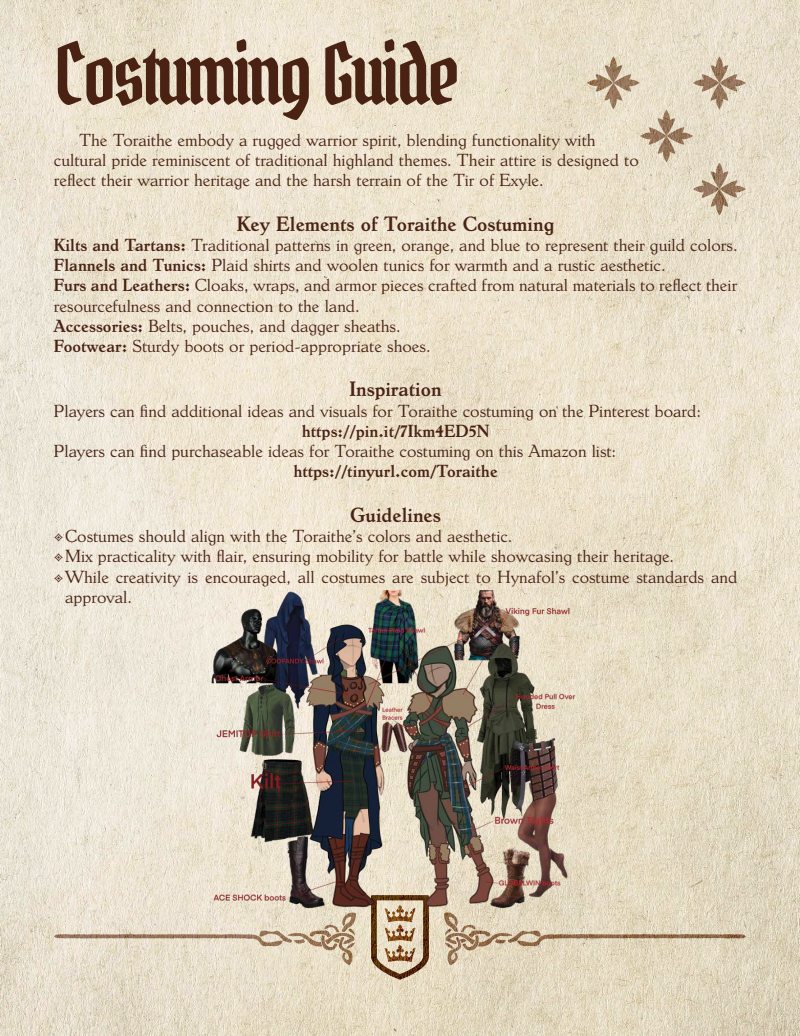
<style>
.page{position:relative;width:800px;height:1036px;background:#fff}
.page>*{position:absolute;margin:0;border:0;box-sizing:border-box;transform-origin:0 0}
.t1{font:83.31px "Pirata One";letter-spacing:-.04em;color:#492214;scale:.94 1}
.t2{font:700 20px "Dutch Mediaeval Pro";color:#492214}
.t3{font:16.88px/20.2px "Dutch Mediaeval Pro";color:#492214}
.t4{font:700 16.88px "Dutch Mediaeval Pro";color:#492214}
.s1{font-weight:700}
</style>
<div class="page">
<img style="left:0;top:0;width:800px;height:1035px">
<svg style="left:587px;top:56px;width:159px;height:159px"></svg>
<svg style="left:371px;top:916px;width:58px;height:63px"></svg>
<svg style="left:444px;top:912px;width:302px;height:53px"></svg>
<svg style="left:54px;top:912px;width:303px;height:53px"></svg>
<img style="left:203px;top:590px;width:376px;height:326px">
<h1 class="t1" style="left:54px;top:21px;width:434px">Costuming Guide</h1>
<p class="t3" style="left:54px;top:130px;width:586px;text-indent:25px">The Toraithe embody a rugged warrior spirit, blending functionality with cultural pride reminiscent of traditional highland themes. Their attire is designed to reflect their warrior heritage and the harsh terrain of the Tir of Exyle.</p>
<p class="t2" style="left:237px;top:212px;width:319px">Key Elements of Toraithe Costuming</p>
<p class="t3" style="left:54px;top:235px;width:685px"><span class="s1">Kilts and Tartans:</span> Traditional patterns in green, orange, and blue to represent their guild colors.<br><span class="s1">Flannels and Tunics:</span> Plaid shirts and woolen tunics for warmth and a rustic aesthetic.<br><span class="s1">Furs and Leathers:</span> Cloaks, wraps, and armor pieces crafted from natural materials to reflect their resourcefulness and connection to the land.<br><span class="s1">Accessories:</span> Belts, pouches, and dagger sheaths.<br><span class="s1">Footwear:</span> Sturdy boots or period-appropriate shoes.</p>
<p class="t2" style="left:350px;top:378px;width:94px">Inspiration</p>
<p class="t3" style="left:54px;top:400px;width:649px">Players can find additional ideas and visuals for Toraithe costuming on the Pinterest board:</p>
<p class="t4" style="left:302px;top:421px;width:189px">https://pin.it/7Ikm4ED5N</p>
<p class="t3" style="left:54px;top:441px;width:564px">Players can find purchaseable ideas for Toraithe costuming on this Amazon list:</p>
<p class="t4" style="left:293px;top:461px;width:206px">https://tinyurl.com/Toraithe</p>
<p class="t2" style="left:350px;top:503px;width:93px">Guidelines</p>
<p class="t3" style="left:54px;top:526px;width:460px">•Costumes should align with the Toraithe’s colors and aesthetic.</p>
<p class="t3" style="left:54px;top:546px;width:622px">•Mix practicality with flair, ensuring mobility for battle while showcasing their heritage.</p>
<p class="t3" style="left:65px;top:566px;width:674px;text-indent:-11px">•While creativity is encouraged, all costumes are subject to Hynafol’s costume standards and approval.</p>
</div>
